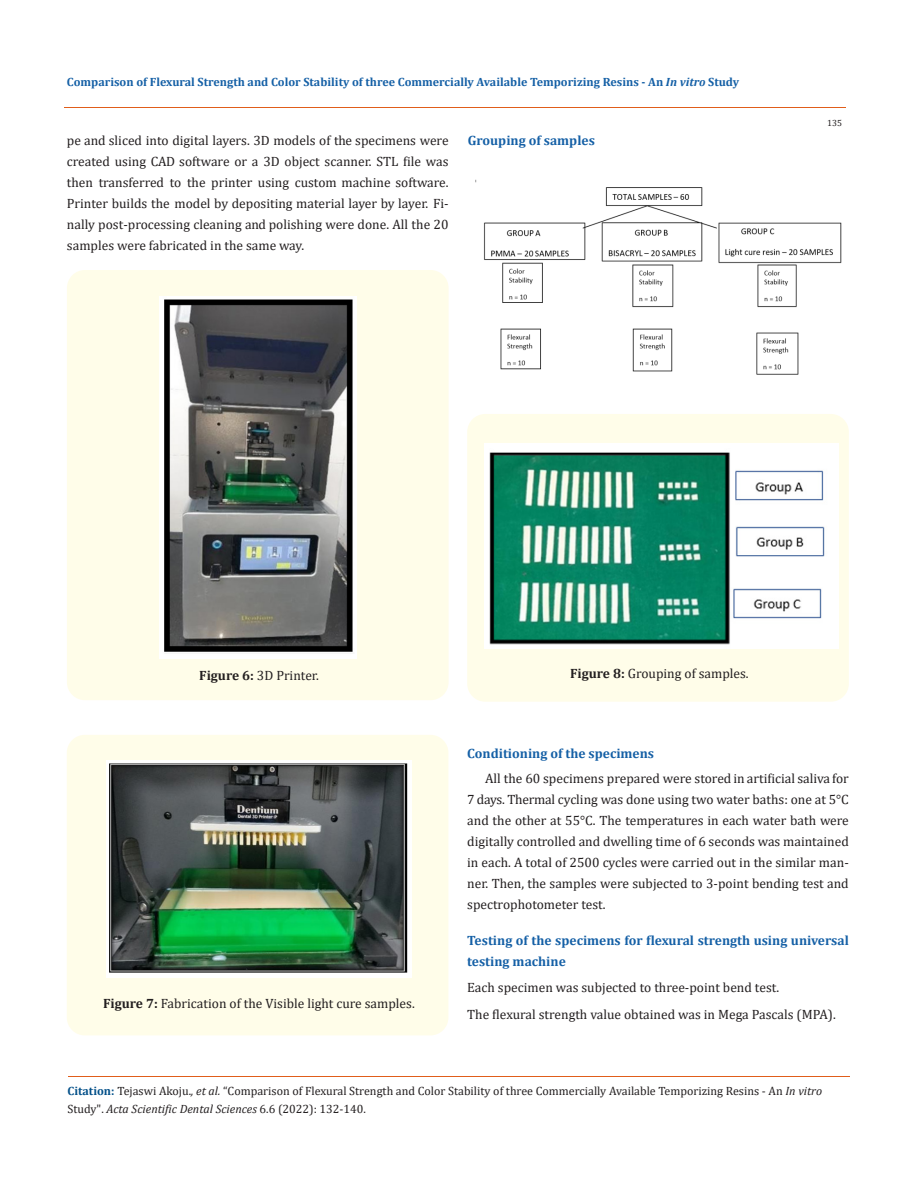
<style>
.page{position:relative;width:917px;height:1188px;background:#fff}
.page>*{position:absolute;margin:0;border:0;box-sizing:border-box;transform-origin:0 0}
.Body_Text{font:13.5px/21px "Cambria";color:#231f20;text-align:justify}
.t1{font:700 13.5px/21px "Cambria";color:#1560a6}
.t2{font:12px/18px "Cambria";color:#231f20}
.t3{font:700 12px "Cambria";color:#1560a6}
.t4{font:9px "Cambria";color:#231f20}
.s1{font-style:italic}
.s2{font-weight:700}
.s3{font-weight:700;color:#035089}
</style>
<div class="page">
<div style="left:467px;top:414px;width:381px;height:288px;background:#fffde9;border-radius:18px"></div>
<img style="left:484px;top:443px;width:354px;height:205px">
<img style="left:475px;top:179px;width:367px;height:196px">
<hr style="left:64px;top:108px;width:781px;height:1px;background:#e05d1a">
<hr style="left:68px;top:1076px;width:781px;height:1px;background:#e05d1a">
<div style="left:67px;top:270px;width:381px;height:430px;background:#fffde9;border-radius:18px"></div>
<img style="left:159px;top:296px;width:197px;height:362px">
<div style="left:67px;top:735px;width:381px;height:300px;background:#fffde9;border-radius:18px"></div>
<img style="left:107px;top:761px;width:304px;height:217px">
<p class="t3" style="left:67px;top:73px;width:673px">Comparison of Flexural Strength and Color Stability of three Commercially Available Temporizing Resins - An <span class="s1">In vitro</span> Study</p>
<p class="Body_Text" style="left:67px;top:130px;width:383px">pe and sliced into digital layers. 3D models of the specimens were created using CAD software or a 3D object scanner. STL file was then transferred to the printer using custom machine software.<br>Printer builds the model by depositing material layer by layer. Fi&shy;nally post-processing cleaning and polishing were done. All the 20 samples were fabricated in the same way.</p>
<p class="t1" style="left:468px;top:130px;width:129px">Grouping of samples</p>
<p class="t4" style="left:827px;top:118px;width:16px">135</p>
<p class="Body_Text" style="left:199px;top:664px;width:121px"><span class="s2">Figure 6:</span> 3D Printer.</p>
<p class="Body_Text" style="left:570px;top:663px;width:180px"><span class="s2">Figure 8:</span> Grouping of samples.</p>
<p class="Body_Text" style="left:103px;top:992px;width:313px"><span class="s2">Figure 7:</span> Fabrication of the Visible light cure samples.</p>
<p class="t1" style="left:467px;top:742px;width:188px">Conditioning of the specimens</p>
<p class="Body_Text" style="left:467px;top:768px;width:383px;text-indent:18px">All the 60 specimens prepared were stored in artificial saliva for 7 days. Thermal cycling was done using two water baths: one at 5°C and the other at 55°C. The temperatures in each water bath were digitally controlled and dwelling time of 6 seconds was maintained in each. A total of 2500 cycles were carried out in the similar man&shy;ner. Then, the samples were subjected to 3-point bending test and spectrophotometer test.</p>
<p class="t1" style="left:467px;top:930px;width:383px">Testing of the specimens for flexural strength using universal testing machine</p>
<p class="Body_Text" style="left:467px;top:976px;width:313px">Each specimen was subjected to three-point bend test.</p>
<p class="Body_Text" style="left:467px;top:1003px;width:370px">The flexural strength value obtained was in Mega Pascals (MPA).</p>
<p class="t2" style="left:68px;top:1081px;width:756px"><span class="s3">Citation:</span> Tejaswi Akoju.<span class="s1">, et al.</span> “Comparison of Flexural Strength and Color Stability of three Commercially Available Temporizing Resins - An <span class="s1">In vitro<br></span>Study". <span class="s1">Acta Scientific Dental Sciences</span> 6.6 (2022): 132-140.</p>
</div>
